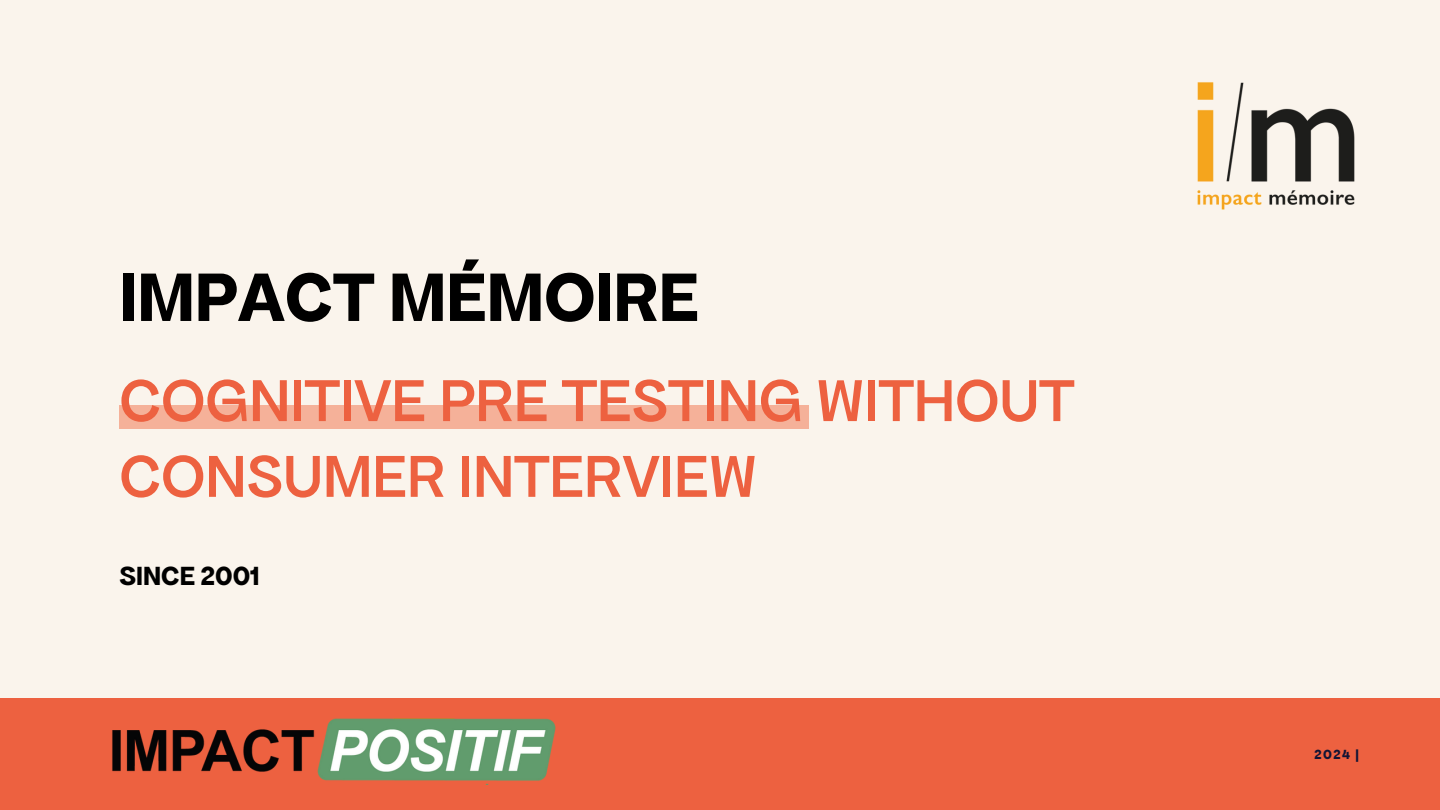
<style>
.page{position:relative;width:1440px;height:810px;background:#faf4ec}
.page>*{position:absolute;margin:0;border:0;box-sizing:border-box;transform-origin:0 0}
.t1{font:700 72.9px "Apfel Grotezk";color:#000}
.t2{font:62.9px/75.8px "Apfel Grotezk Mittel";color:#ed6140}
.t3{font:700 28px "Apfel Grotezk";color:#000}
.t4{font:700 14.1px "Apfel Grotezk";color:#121435}
</style>
<div class="page">
<div style="left:0;top:699px;width:1440px;height:111px;background:#ed6140"></div>
<img style="left:1197px;top:82px;width:158px;height:128px">
<div style="left:119px;top:405px;width:690px;height:24px;background:#f5b199"></div>
<img style="left:112px;top:718px;width:444px;height:66px">
<p class="t1" style="left:119px;top:255px;width:581px">IMPACT MÉMOIRE</p>
<p class="t2" style="left:119px;top:363px;width:957px">COGNITIVE PRE TESTING WITHOUT<br>CONSUMER INTERVIEW</p>
<p class="t3" style="left:119px;top:560px;width:142px">SINCE 2001</p>
<p class="t4" style="left:1314px;top:746px;width:46px">2024 |</p>
</div>
